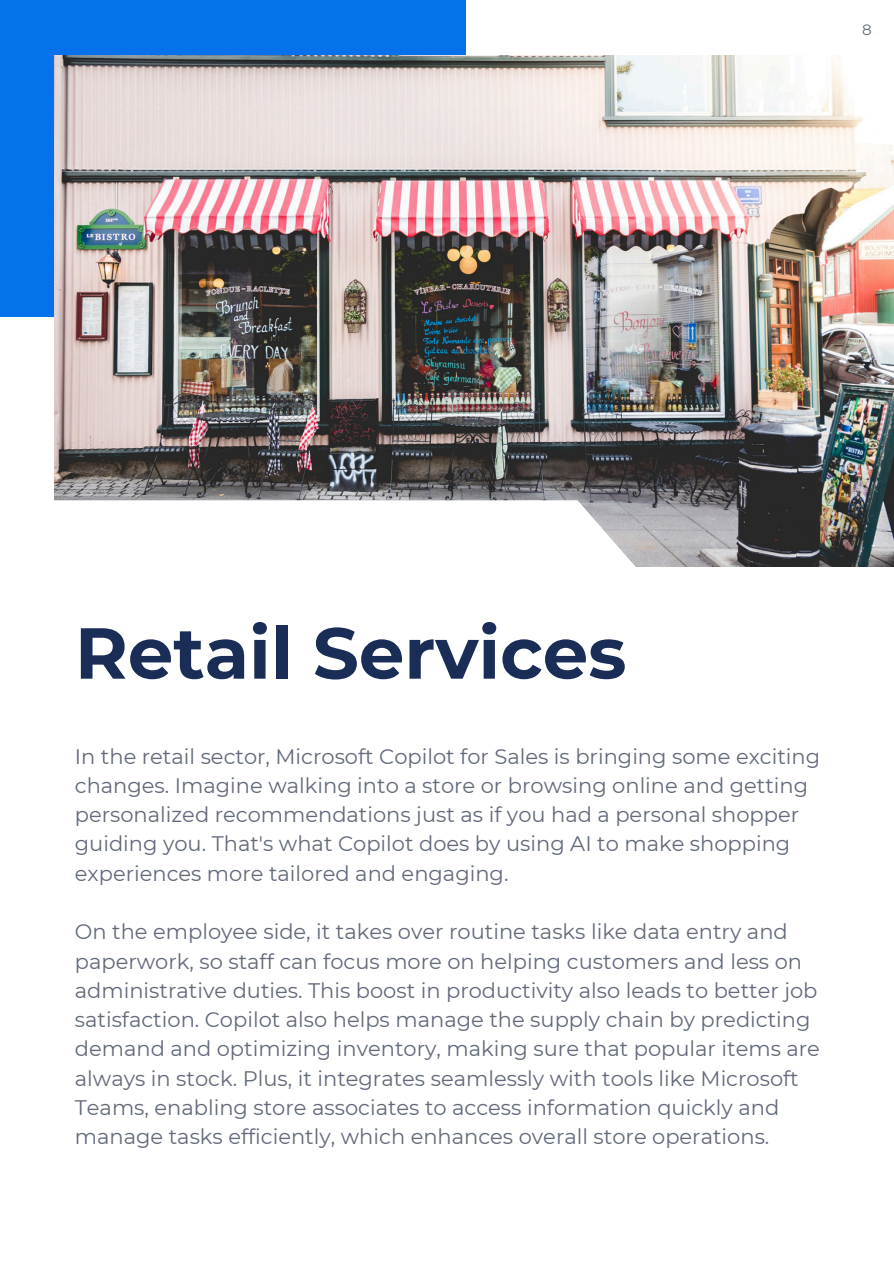
<style>
.page{position:relative;width:894px;height:1264px;background:#fff}
.page>*{position:absolute;margin:0;border:0;box-sizing:border-box;transform-origin:0 0}
.t1{font:700 72px "Montserrat";color:#1a2d57}
.t2{font:21px/29.2px "Montserrat";color:#61697b}
.t3{font:15px "Montserrat";color:#61697b}
</style>
<div class="page">
<div style="left:0;top:0;width:466px;height:316px;background:#0572ec"></div>
<img style="left:54px;top:55px;width:839px;height:511px">
<svg style="left:54px;top:500px;width:591px;height:67px"></svg>
<p class="t3" style="left:861px;top:20px;width:11px">8</p>
<p class="t1" style="left:75px;top:609px;width:553px">Retail Services</p>
<p class="t2" style="left:75px;top:741px;width:746px">In the retail sector, Microsoft Copilot for Sales is bringing some exciting changes. Imagine walking into a store or browsing online and getting personalized recommendations just as if you had a personal shopper guiding you. That's what Copilot does by using AI to make shopping experiences more tailored and engaging.</p>
<h1 class="t2" style="left:75px;top:917px;width:746px">On the employee side, it takes over routine tasks like data entry and paperwork, so staff can focus more on helping customers and less on administrative duties. This boost in productivity also leads to better job satisfaction. Copilot also helps manage the supply chain by predicting demand and optimizing inventory, making sure that popular items are always in stock. Plus, it integrates seamlessly with tools like Microsoft Teams, enabling store associates to access information quickly and manage tasks efficiently, which enhances overall store operations.</h1>
</div>
